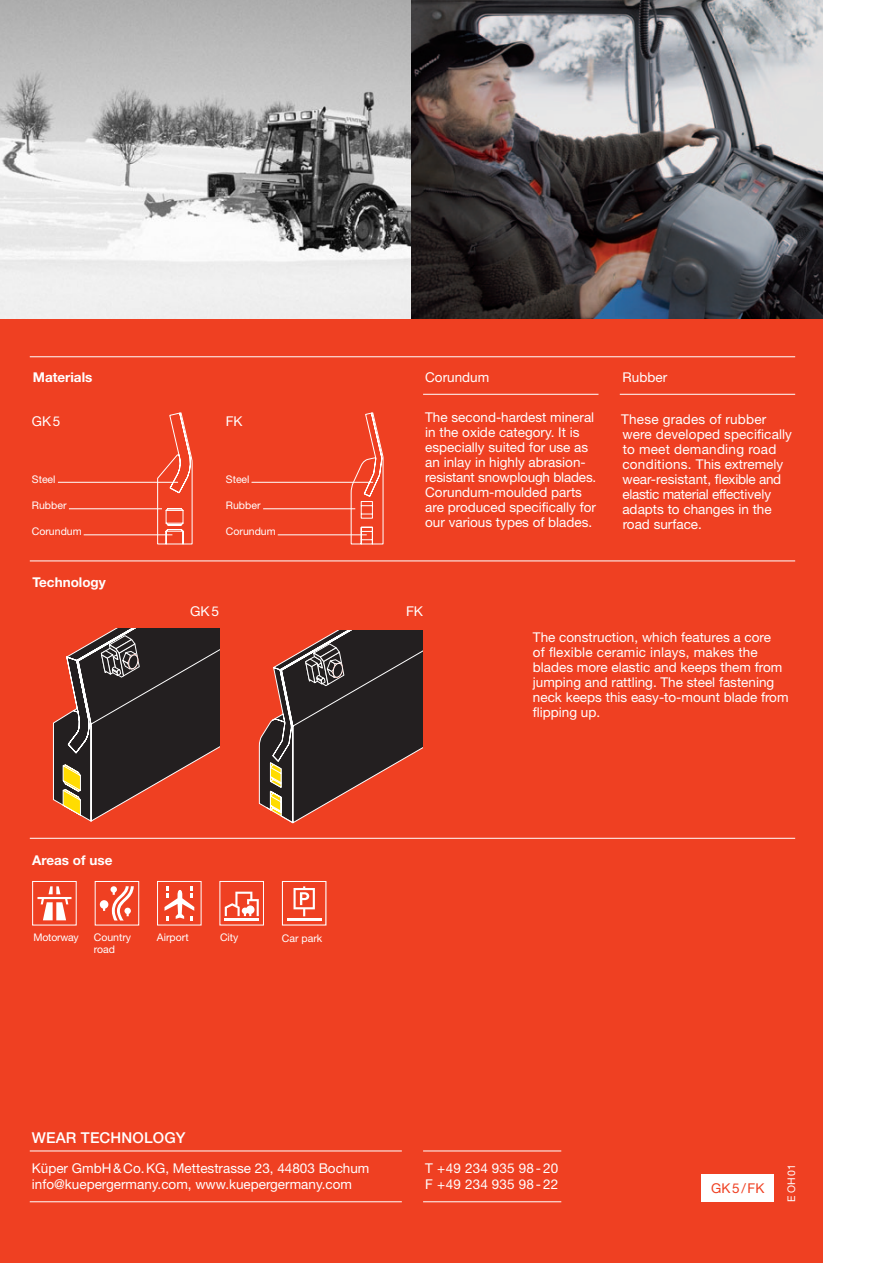
<style>
.page{position:relative;width:893px;height:1263px;background:#fff}
.page>*{position:absolute;margin:0;border:0;box-sizing:border-box;transform-origin:0 0}
.t1{font:500 15px "Helvetica Neue LT";letter-spacing:.01em;color:#fff}
.t2{font:13.5px/15px "Helvetica Neue LT";color:#fff}
.t3{font:700 13.5px "Helvetica Neue LT";color:#fff}
.t4{font:13.5px "Helvetica Neue LT";color:#ef4022}
.t5{font:10.5px "Helvetica Neue LT";color:#fff}
.t6{font:10.5px "Helvetica Neue LT";letter-spacing:-.02em;color:#fff}
</style>
<div class="page">
<div style="left:0;top:319px;width:823px;height:944px;background:#ef4022"></div>
<hr style="left:30px;top:1150px;width:372px;height:1px;background:#fff">
<hr style="left:30px;top:1201px;width:372px;height:1px;background:#fff">
<hr style="left:423px;top:1150px;width:138px;height:1px;background:#fff">
<hr style="left:423px;top:1201px;width:138px;height:1px;background:#fff">
<img style="left:0;top:0;width:823px;height:319px">
<hr style="left:30px;top:838px;width:765px;height:1px;background:#fff">
<hr style="left:423px;top:394px;width:175px;height:1px;background:#fff">
<hr style="left:30px;top:560px;width:765px;height:1px;background:#fff">
<hr style="left:620px;top:394px;width:175px;height:1px;background:#fff">
<div style="left:702px;top:1174px;width:72px;height:27px;background:#fff"></div>
<hr style="left:58px;top:482px;width:120px;height:1px;background:#fff">
<hr style="left:69px;top:508px;width:93px;height:1px;background:#fff">
<hr style="left:84px;top:534px;width:88px;height:1px;background:#fff">
<hr style="left:251px;top:482px;width:122px;height:1px;background:#fff">
<hr style="left:263px;top:508px;width:92px;height:1px;background:#fff">
<hr style="left:278px;top:534px;width:89px;height:1px;background:#fff">
<svg style="left:351px;top:412px;width:33px;height:133px"></svg>
<svg style="left:258px;top:630px;width:165px;height:194px"></svg>
<hr style="left:30px;top:356px;width:765px;height:1px;background:#fff">
<div style="left:157px;top:881px;width:45px;height:44px;border:1px solid #fff"></div>
<svg style="left:165px;top:886px;width:29px;height:34px"></svg>
<svg style="left:37px;top:886px;width:35px;height:34px"></svg>
<div style="left:32px;top:881px;width:45px;height:44px;border:1px solid #fff"></div>
<div style="left:95px;top:881px;width:44px;height:44px;border:1px solid #fff"></div>
<hr style="left:225px;top:918px;width:34px;height:2px;background:#fff">
<svg style="left:225px;top:892px;width:34px;height:24px"></svg>
<div style="left:219px;top:881px;width:45px;height:44px;border:1px solid #fff"></div>
<svg style="left:100px;top:886px;width:34px;height:34px"></svg>
<svg style="left:287px;top:886px;width:35px;height:35px"></svg>
<div style="left:282px;top:881px;width:44px;height:44px;border:1px solid #fff"></div>
<hr style="left:287px;top:918px;width:34px;height:2px;background:#fff">
<svg style="left:53px;top:628px;width:166px;height:194px"></svg>
<svg style="left:157px;top:412px;width:36px;height:133px"></svg>
<p class="t3" style="left:33px;top:369px;width:61px">Materials</p>
<p class="t2" style="left:32px;top:413px;width:30px">GK5</p>
<p class="t2" style="left:226px;top:414px;width:18px">FK</p>
<p class="t5" style="left:32px;top:473px;width:25px">Steel</p>
<p class="t5" style="left:32px;top:499px;width:36px">Rubber</p>
<p class="t5" style="left:32px;top:525px;width:51px">Corundum</p>
<p class="t3" style="left:32px;top:573px;width:75px">Technology</p>
<p class="t5" style="left:226px;top:473px;width:25px">Steel</p>
<p class="t5" style="left:226px;top:499px;width:36px">Rubber</p>
<p class="t5" style="left:226px;top:525px;width:51px">Corundum</p>
<p class="t2" style="left:425px;top:369px;width:66px">Corundum</p>
<p class="t2" style="left:425px;top:410px;width:173px">The second-hardest mineral in the oxide category. It is especially suited for use as an inlay in highly abrasion&shy;resistant snowplough blades.<br>Corundum-moulded parts are produced specifically for our various types of blades.</p>
<p class="t2" style="left:190px;top:604px;width:31px">GK5</p>
<p class="t2" style="left:406px;top:604px;width:19px">FK</p>
<p class="t2" style="left:623px;top:369px;width:46px">Rubber</p>
<p class="t2" style="left:621px;top:411px;width:172px">These grades of rubber were developed specifically to meet demanding road conditions. This extremely wear-resistant, flexible and elastic material effectively adapts to changes in the road surface.</p>
<p class="t3" style="left:32px;top:852px;width:82px">Areas of use</p>
<p class="t6" style="left:34px;top:931px;width:47px">Motorway</p>
<p class="t5" style="left:94px;top:931px;width:39px">Country</p>
<p class="t5" style="left:157px;top:931px;width:33px">Airport</p>
<p class="t5" style="left:94px;top:943px;width:23px">road</p>
<p class="t5" style="left:220px;top:931px;width:20px">City</p>
<p class="t5" style="left:282px;top:932px;width:42px">Car park</p>
<p class="t1" style="left:32px;top:1129px;width:155px">WEAR TECHNOLOGY</p>
<p class="t2" style="left:533px;top:629px;width:257px">The construction, which features a core<br>of flexible ceramic inlays, makes the blades more elastic and keeps them from jumping and rattling. The steel fastening neck keeps this easy-to-mount blade from flipping up.</p>
<p class="t2" style="left:32px;top:1159px;width:339px;line-height:16.2px">Küper GmbH&amp;Co.KG, Mettestrasse 23, 44803 Bochum info@kuepergermany.com, www.kuepergermany.com</p>
<p class="t2" style="left:425px;top:1159px;width:134px;line-height:16.2px">T +49 234 935 98 - 20<br>F +49 234 935 98 - 22</p>
<p class="t4" style="left:711px;top:1180px;width:55px">GK5/FK</p>
<p class="t5" style="left:785px;top:1202px;width:39px;rotate:-90deg">E OH01</p>
</div>
